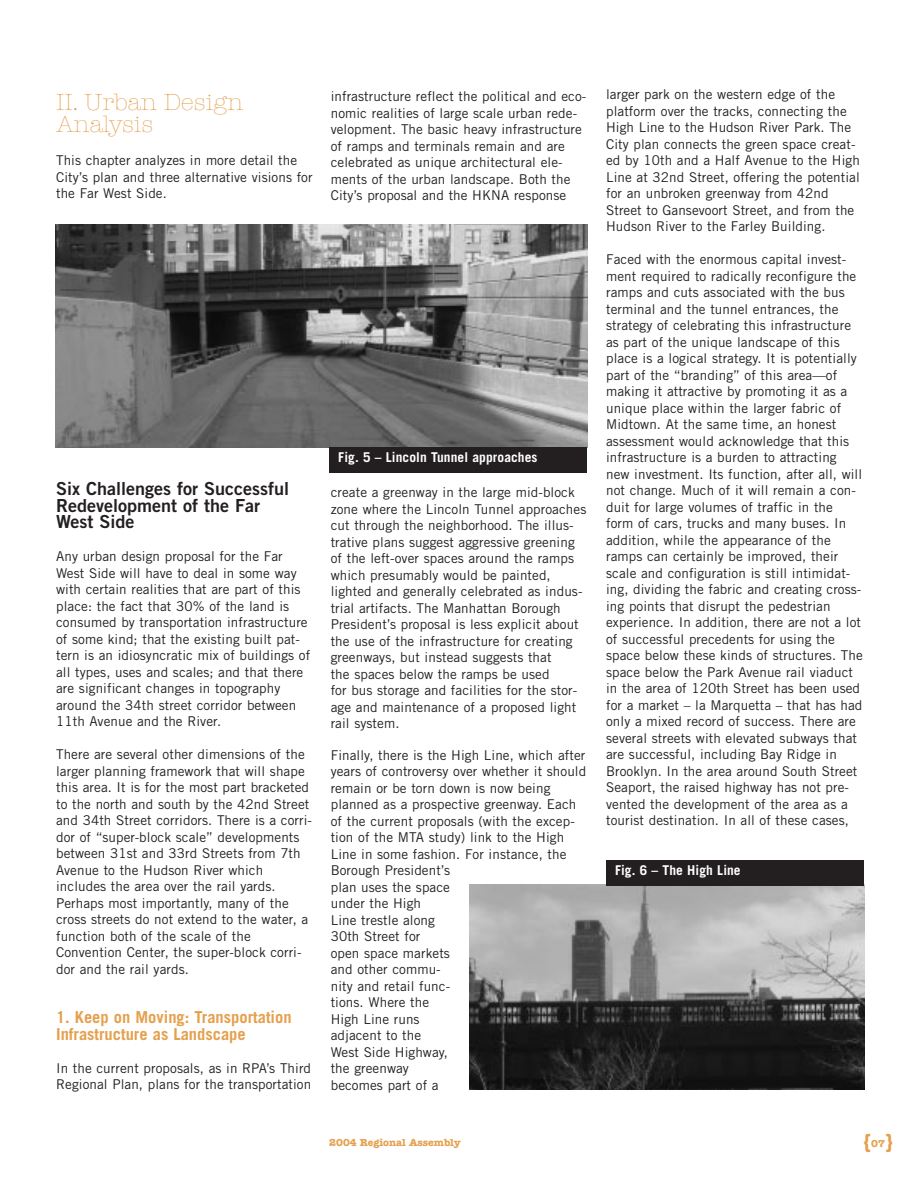
<style>
.page{position:relative;width:918px;height:1188px;background:#fff}
.page>*{position:absolute;margin:0;border:0;box-sizing:border-box;transform-origin:0 0}
.t1{font:300 24px/22.5px "American Typewriter";color:#e5a04d}
.t2{font:700 21px "American Typewriter";color:#e5a04d}
.t3{font:18px/16.5px "Trade Gothic Bold Two";color:#231f20}
.t4{font:700 16.5px/16.5px "Trade Gothic";color:#e5a04d}
.t5{font:13.5px/16.5px "Trade Gothic";letter-spacing:.005em;color:#231f20}
.t6{font:700 13.5px "Trade Gothic";letter-spacing:.005em;color:#fff}
.t7{font:700 10.5px "American Typewriter";color:#e5a04d}
.s1{font-size:10.5px}
</style>
<div class="page">
<img style="left:55px;top:224px;width:532px;height:224px">
<div style="left:329px;top:448px;width:258px;height:25px;background:#231f20"></div>
<img style="left:470px;top:885px;width:394px;height:204px">
<div style="left:606px;top:861px;width:258px;height:25px;background:#231f20"></div>
<h1 class="t1" style="left:56px;top:93px;width:189px">II. Urban Design<br>Analysis</h1>
<p class="t5" style="left:56px;top:153px;width:258px">This chapter analyzes in more detail the<br>City’s plan and three alternative visions for the Far West Side.</p>
<h3 class="t3" style="left:56px;top:482px;width:235px">Six Challenges for Successful<br>Redevelopment of the Far<br>West Side</h3>
<p class="t5" style="left:56px;top:549px;width:256px">Any urban design proposal for the Far West Side will have to deal in some way with certain realities that are part of this place: the fact that 30% of the land is consumed by transportation infrastructure of some kind; that the existing built pat&shy;tern is an idiosyncratic mix of buildings of all types, uses and scales; and that there are significant changes in topography around the 34th street corridor between 11th Avenue and the River.</p>
<p class="t5" style="left:56px;top:747px;width:258px">There are several other dimensions of the larger planning framework that will shape this area. It is for the most part bracketed to the north and south by the 42nd Street and 34th Street corridors. There is a corri&shy;dor of “super-block scale” developments between 31st and 33rd Streets from 7th Avenue to the Hudson River which includes the area over the rail yards.<br>Perhaps most importantly, many of the cross streets do not extend to the water, a function both of the scale of the Convention Center, the super-block corri&shy;dor and the rail yards.</p>
<p class="t4" style="left:56px;top:1011px;width:237px">1. Keep on Moving: Transportation<br>Infrastructure as Landscape</p>
<p class="t5" style="left:56px;top:1061px;width:257px">In the current proposals, as in RPA’s Third<br>Regional Plan, plans for the transportation</p>
<p class="t5" style="left:331px;top:89px;width:257px">infrastructure reflect the political and eco&shy;nomic realities of large scale urban rede&shy;velopment. The basic heavy infrastructure of ramps and terminals remain and are celebrated as unique architectural ele&shy;ments of the urban landscape. Both the City’s proposal and the HKNA response</p>
<p class="t6" style="left:338px;top:452px;width:201px">Fig. 5 – Lincoln Tunnel approaches</p>
<p class="t5" style="left:331px;top:485px;width:257px">create a greenway in the large mid-block zone where the Lincoln Tunnel approaches cut through the neighborhood. The illus&shy;trative plans suggest aggressive greening of the left-over spaces around the ramps which presumably would be painted, lighted and generally celebrated as indus&shy;trial artifacts. The Manhattan Borough President’s proposal is less explicit about the use of the infrastructure for creating greenways, but instead suggests that<br>the spaces below the ramps be used<br>for bus storage and facilities for the stor&shy;age and maintenance of a proposed light rail system.</p>
<p class="t5" style="left:331px;top:748px;width:257px">Finally, there is the High Line, which after years of controversy over whether it should remain or be torn down is now being planned as a prospective greenway. Each of the current proposals (with the excep&shy;tion of the MTA study) link to the High<br>Line in some fashion. For instance, the<br>Borough President’s<br>plan uses the space<br>under the High<br>Line trestle along<br>30th Street for<br>open space markets<br>and other commu-<br>nity and retail func-<br>tions. Where the<br>High Line runs<br>adjacent to the<br>West Side Highway,<br>the greenway<br>becomes part of a</p>
<p class="t5" style="left:606px;top:87px;width:255px">larger park on the western edge of the platform over the tracks, connecting the High Line to the Hudson River Park. The City plan connects the green space creat&shy;ed by 10th and a Half Avenue to the High Line at 32nd Street, offering the potential for an unbroken greenway from 42nd Street to Gansevoort Street, and from the Hudson River to the Farley Building.</p>
<p class="t5" style="left:606px;top:252px;width:258px">Faced with the enormous capital invest&shy;ment required to radically reconfigure the ramps and cuts associated with the bus terminal and the tunnel entrances, the strategy of celebrating this infrastructure as part of the unique landscape of this place is a logical strategy. It is potentially part of the “branding” of this area—of making it attractive by promoting it as a unique place within the larger fabric of Midtown. At the same time, an honest assessment would acknowledge that this infrastructure is a burden to attracting new investment. Its function, after all, will not change. Much of it will remain a con&shy;duit for large volumes of traffic in the form of cars, trucks and many buses. In addition, while the appearance of the ramps can certainly be improved, their scale and configuration is still intimidat&shy;ing, dividing the fabric and creating cross&shy;ing points that disrupt the pedestrian experience. In addition, there are not a lot of successful precedents for using the space below these kinds of structures. The space below the Park Avenue rail viaduct in the area of 120th Street has been used for a market – la Marquetta – that has had only a mixed record of success. There are several streets with elevated subways that are successful, including Bay Ridge in Brooklyn. In the area around South Street Seaport, the raised highway has not pre&shy;vented the development of the area as a tourist destination. In all of these cases,</p>
<p class="t6" style="left:615px;top:865px;width:127px">Fig. 6 – The High Line</p>
<p class="t7" style="left:329px;top:1138px;width:133px">2004 Regional Assembly</p>
<h2 class="t2" style="left:862px;top:1134px;width:34px">{ }<span class="s1">0 7</span></h2>
</div>
